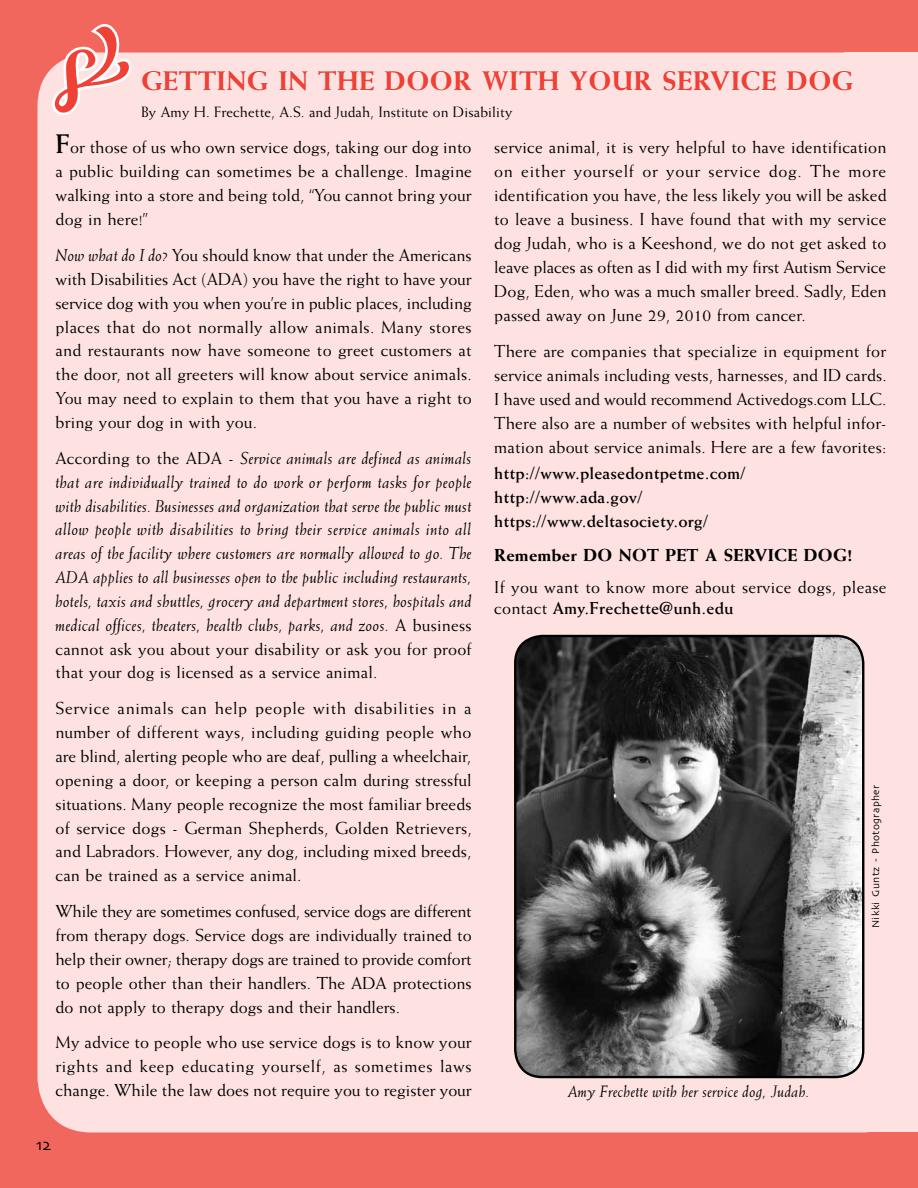
<style>
.page{position:relative;width:918px;height:1188px;background:#f2675d}
.page>*{position:absolute;margin:0;border:0;box-sizing:border-box;transform-origin:0 0}
.t1{font:800 27px "Weiss";letter-spacing:.015em;color:#ef4135}
.t2{font:17.4px/23.9px "Weiss";letter-spacing:.01em;color:#000;text-align:justify}
.t3{font:italic 17.4px/23.9px "Weiss";letter-spacing:.015em;color:#000;text-align:justify}
.t4{font:700 17.4px/24px "Weiss";letter-spacing:.01em;color:#000}
.t5{font:800 17.4px "Weiss";letter-spacing:.01em;color:#000}
.t6{font:italic 16.5px "Weiss";letter-spacing:.005em;color:#000}
.t7{font:16.5px "Skia CC";color:#000}
.t8{font:15px "Weiss";letter-spacing:.005em;color:#000}
.t9{font:10.5px "Skia CC";letter-spacing:.035em;color:#000}
.s1{font-weight:700;font-size:27px}
.s2{font-style:italic}
.s3{font-style:normal}
.s4{font-weight:700}
</style>
<div class="page">
<div style="left:38px;top:52px;width:880px;height:1080px;background:#fde2e1;border-radius:54px"></div>
<div style="left:845px;top:52px;width:73px;height:1080px;background:#fde2e1"></div>
<svg style="left:279px;top:70px;width:29px;height:21px"></svg>
<svg style="left:318px;top:70px;width:57px;height:21px"></svg>
<svg style="left:384px;top:70px;width:88px;height:21px"></svg>
<svg style="left:482px;top:70px;width:78px;height:21px"></svg>
<svg style="left:569px;top:70px;width:84px;height:21px"></svg>
<svg style="left:663px;top:70px;width:114px;height:21px"></svg>
<svg style="left:786px;top:70px;width:67px;height:21px"></svg>
<img style="left:515px;top:636px;width:348px;height:441px">
<div style="left:514px;top:635px;width:350px;height:443px;border:2px solid #000;border-radius:27px"></div>
<svg style="left:38px;top:24px;width:231px;height:91px"></svg>
<h1 class="t1" style="left:141px;top:64px;width:714px">GETTING IN THE DOOR WITH YOUR SERVICE DOG</h1>
<p class="t8" style="left:141px;top:103px;width:373px">By Amy H. Frechette, A.S. and Judah, Institute on Disability</p>
<p class="t2" style="left:55px;top:135px;width:418px"><span class="s1">F</span>or those of us who own service dogs, taking our dog into a public building can sometimes be a challenge. Imagine walking into a store and being told, “You cannot bring your dog in here!”</p>
<p class="t2" style="left:55px;top:243px;width:418px"><span class="s2">Now what do I do?</span> You should know that under the Americans with Disabilities Act (ADA) you have the right to have your service dog with you when you’re in public places, including places that do not normally allow animals. Many stores and restaurants now have someone to greet customers at the door, not all greeters will know about service animals.<br>You may need to explain to them that you have a right to bring your dog in with you.</p>
<p class="t3" style="left:55px;top:446px;width:418px"><span class="s3">According to the ADA -</span> Service animals are defined as animals that are individually trained to do work or perform tasks for people with disabilities. Businesses and organization that serve the public must allow people with disabilities to bring their service animals into all areas of the facility where customers are normally allowed to go. The ADA applies to all businesses open to the public including restaurants, hotels, taxis and shuttles, grocery and department stores, hospitals and medical offices, theaters, health clubs, parks, and zoos. <span class="s3">A business cannot ask you about your disability or ask you for proof that your dog is licensed as a service animal.</span></p>
<p class="t2" style="left:55px;top:696px;width:418px">Service animals can help people with disabilities in a number of different ways, including guiding people who are blind, alerting people who are deaf, pulling a wheelchair, opening a door, or keeping a person calm during stressful situations. Many people recognize the most familiar breeds of service dogs - German Shepherds, Golden Retrievers, and Labradors. However, any dog, including mixed breeds, can be trained as a service animal.</p>
<p class="t2" style="left:55px;top:899px;width:418px">While they are sometimes confused, service dogs are different from therapy dogs. Service dogs are individually trained to help their owner; therapy dogs are trained to provide comfort to people other than their handlers. The ADA protections do not apply to therapy dogs and their handlers.</p>
<p class="t2" style="left:55px;top:1030px;width:418px">My advice to people who use service dogs is to know your rights and keep educating yourself, as sometimes laws change. While the law does not require you to register your</p>
<p class="t2" style="left:494px;top:135px;width:394px">service animal, it is very helpful to have identification on either yourself or your service dog. The more identification you have, the less likely you will be asked to leave a business. I have found that with my service dog Judah, who is a Keeshond, we do not get asked to leave places as often as I did with my first Autism Service Dog, Eden, who was a much smaller breed. Sadly, Eden passed away on June 29, 2010 from cancer.</p>
<p class="t2" style="left:494px;top:339px;width:394px">There are companies that specialize in equipment for service animals including vests, harnesses, and ID cards.<br>I have used and would recommend Activedogs.com LLC.<br>There also are a number of websites with helpful infor&shy;mation about service animals. Here are a few favorites:</p>
<p class="t4" style="left:494px;top:460px;width:252px">http://www.pleasedontpetme.com/ http://www.ada.gov/ https://www.deltasociety.org/</p>
<p class="t5" style="left:494px;top:545px;width:139px">REMEMBER DO NOT</p>
<p class="t5" style="left:666px;top:545px;width:12px">PET</p>
<p class="t5" style="left:705px;top:545px;width:31px">A SERVICE</p>
<p class="t5" style="left:804px;top:545px;width:50px">DOG!</p>
<p class="t2" style="left:494px;top:576px;width:394px;line-height:21px">If you want to know more about service dogs, please contact <span class="s4">Amy.Frechette@unh.edu</span></p>
<p class="t9" style="left:870px;top:928px;width:145px;rotate:-90deg">Nikki Guntz - Photographer</p>
<p class="t6" style="left:568px;top:1082px;width:243px">Amy Frechette with her service dog, Judah.</p>
<p class="t7" style="left:36px;top:1135px;width:16px">12</p>
</div>
